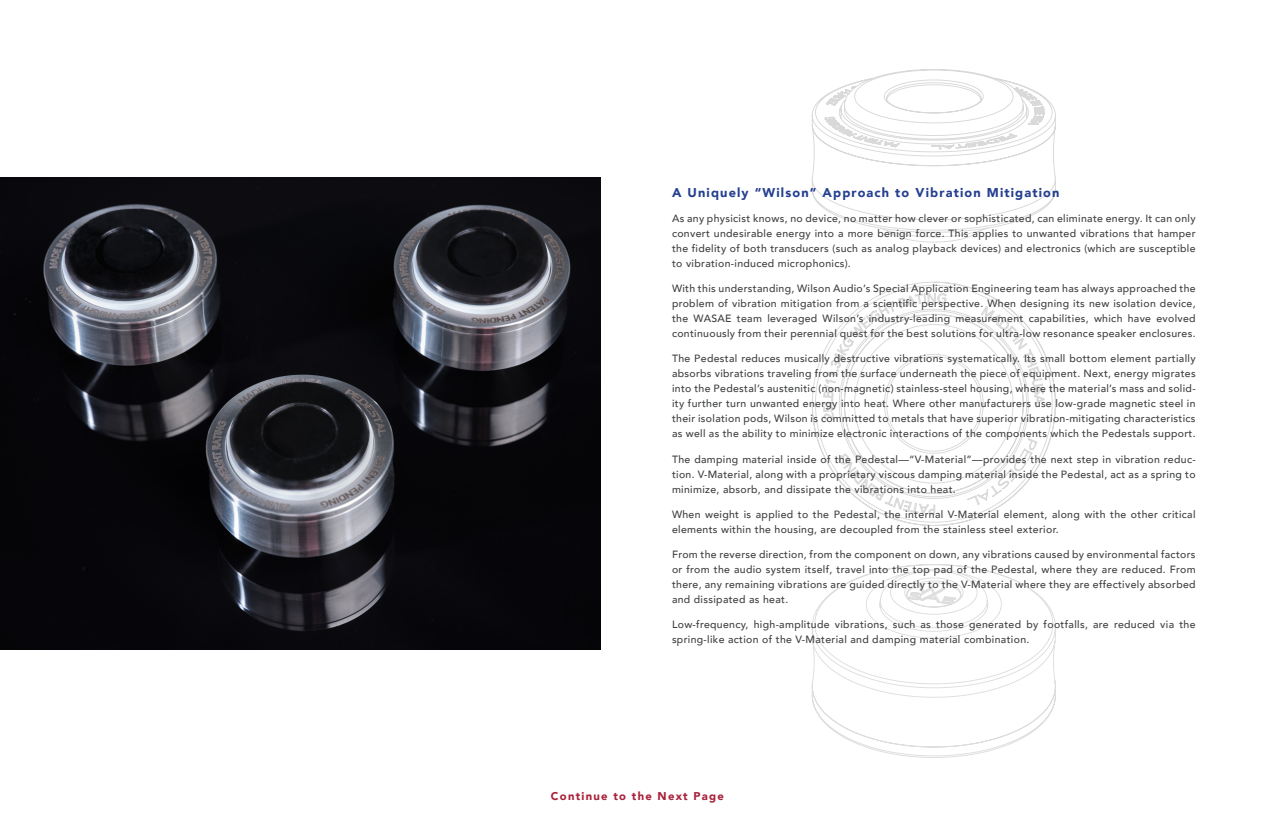
<style>
.page{position:relative;width:1275px;height:827px;background:#fff}
.page>*{position:absolute;margin:0;border:0;box-sizing:border-box;transform-origin:0 0}
.t1{font:900 12.75px "Avenir";letter-spacing:.09em;color:#25408f}
.t2{font:900 11.25px "Avenir";letter-spacing:.11em;color:#a9223b}
.t3{font:500 10.5px/15px "Avenir";letter-spacing:.03em;color:#3f4041;text-align:justify}
</style>
<div class="page">
<svg style="left:811px;top:564px;width:244px;height:193px"></svg>
<svg style="left:811px;top:281px;width:244px;height:245px"></svg>
<svg style="left:811px;top:69px;width:244px;height:173px"></svg>
<img style="left:0;top:177px;width:600px;height:472px">
<p class="t1" style="left:672px;top:181px;width:389px">A Uniquely “Wilson” Approach to Vibration Mitigation</p>
<p class="t3" style="left:672px;top:210px;width:525px">As any physicist knows, no device, no matter how clever or sophisticated, can eliminate energy. It can only convert undesirable energy into a more benign force. This applies to unwanted vibrations that hamper the fidelity of both transducers (such as analog playback devices) and electronics (which are susceptible to vibration-induced microphonics).</p>
<p class="t3" style="left:672px;top:280px;width:525px">With this understanding, Wilson Audio’s Special Application Engineering team has always approached the problem of vibration mitigation from a scientific perspective. When designing its new isolation device, the WASAE team leveraged Wilson’s industry-leading measurement capabilities, which have evolved continuously from their perennial quest for the best solutions for ultra-low resonance speaker enclosures.</p>
<p class="t3" style="left:672px;top:350px;width:525px">The Pedestal reduces musically destructive vibrations systematically. Its small bottom element partially absorbs vibrations traveling from the surface underneath the piece of equipment. Next, energy migrates into the Pedestal’s austenitic (non-magnetic) stainless-steel housing, where the material’s mass and solid&shy;ity further turn unwanted energy into heat. Where other manufacturers use low-grade magnetic steel in their isolation pods, Wilson is committed to metals that have superior vibration-mitigating characteristics as well as the ability to minimize electronic interactions of the components which the Pedestals support.</p>
<p class="t3" style="left:672px;top:450px;width:525px">The damping material inside of the Pedestal—“V-Material”—provides the next step in vibration reduc&shy;tion. V-Material, along with a proprietary viscous damping material inside the Pedestal, act as a spring to minimize, absorb, and dissipate the vibrations into heat.</p>
<p class="t3" style="left:672px;top:506px;width:525px">When weight is applied to the Pedestal, the internal V-Material element, along with the other critical elements within the housing, are decoupled from the stainless steel exterior.</p>
<p class="t3" style="left:672px;top:546px;width:525px">From the reverse direction, from the component on down, any vibrations caused by environmental factors or from the audio system itself, travel into the top pad of the Pedestal, where they are reduced. From there, any remaining vibrations are guided directly to the V-Material where they are effectively absorbed and dissipated as heat.</p>
<p class="t3" style="left:672px;top:616px;width:525px">Low-frequency, high-amplitude vibrations, such as those generated by footfalls, are reduced via the spring-like action of the V-Material and damping material combination.</p>
<p class="t2" style="left:551px;top:786px;width:174px">Continue to the Next Page</p>
</div>
